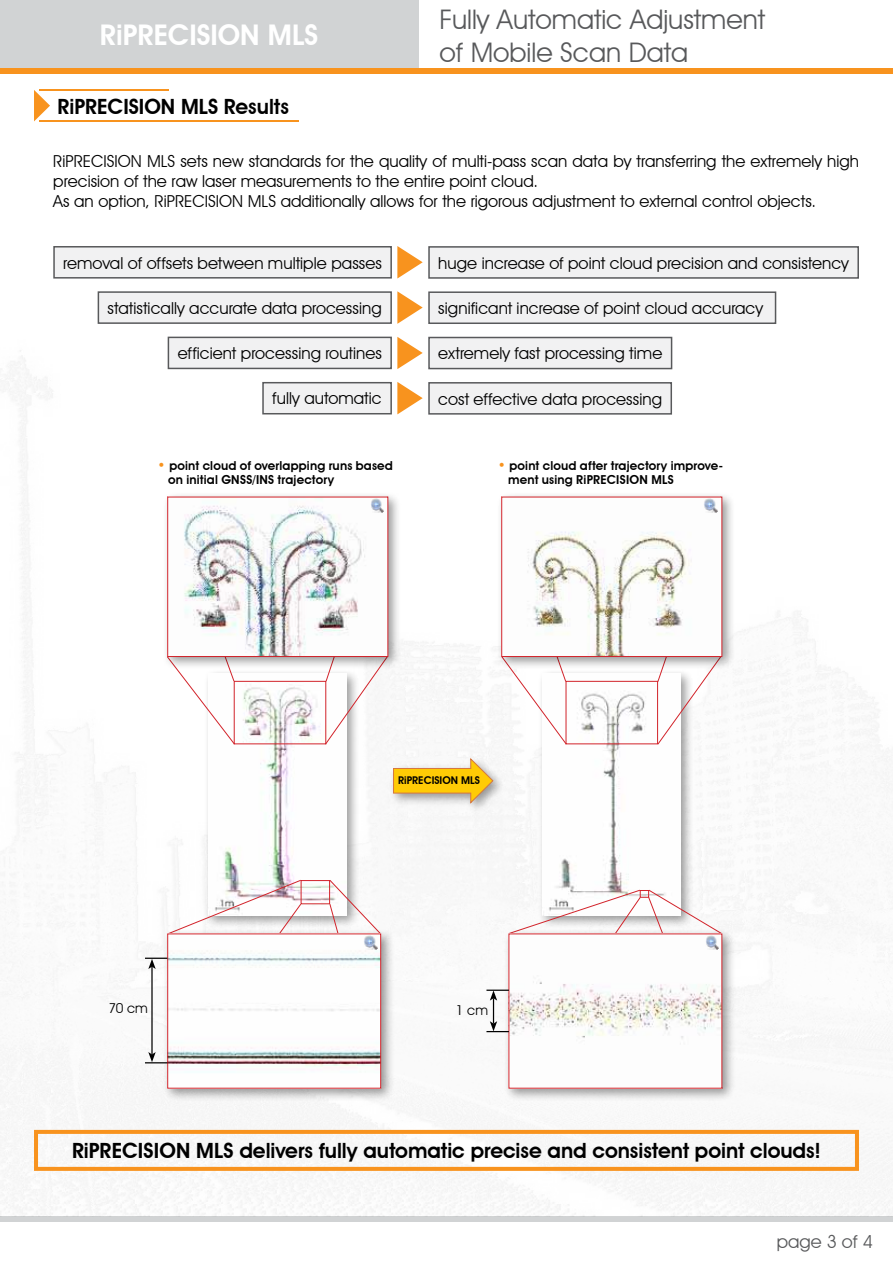
<style>
.page{position:relative;width:893px;height:1263px;background:#fff}
.page>*{position:absolute;margin:0;border:0;box-sizing:border-box;transform-origin:0 0}
.t1{font:600 28.5px "Avant Garde IT Cby BT";color:#fff}
.t2{font:27px/32.4px "Avant Garde IT Cby BT";color:#58595b}
.t3{font:600 21px "Avant Garde IT Cby BT";color:#000}
.t4{font:18px "Avant Garde IT Cby BT";color:#58595b}
.t5{font:16.5px/19.8px "Avant Garde IT Cby BT";color:#000}
.t6{font:13.65px "Avant Garde IT Cby BT";color:#000}
.t7{font:600 12.3px/13.6px "Avant Garde IT Cby BT";letter-spacing:.015em;color:#000}
.t8{font:600 10.65px "Avant Garde IT Cby BT";color:#000}
.s1{font-size:13.65px;color:#f8931e}
</style>
<div class="page">
<div style="left:0;top:0;width:418px;height:72px;background:#d1d3d4"></div>
<div style="left:0;top:68px;width:893px;height:6px;background:#f8931e"></div>
<div style="left:0;top:1216px;width:893px;height:6px;background:#d1d3d4"></div>
<hr style="left:39px;top:120px;width:260px;height:2px;background:#f8931e">
<hr style="left:39px;top:89px;width:130px;height:2px;background:#f8931e">
<svg style="left:397px;top:246px;width:26px;height:33px"></svg>
<svg style="left:397px;top:291px;width:26px;height:33px"></svg>
<svg style="left:397px;top:337px;width:26px;height:32px"></svg>
<svg style="left:397px;top:382px;width:26px;height:32px"></svg>
<svg style="left:34px;top:90px;width:16px;height:31px"></svg>
<div style="left:54px;top:247px;width:337px;height:31px;background:#f1f1f2"></div>
<div style="left:53px;top:246px;width:339px;height:33px;border:2px solid #58595b"></div>
<div style="left:263px;top:383px;width:128px;height:31px;background:#f1f1f2"></div>
<div style="left:262px;top:382px;width:130px;height:32px;border:2px solid #58595b"></div>
<div style="left:168px;top:337px;width:223px;height:31px;background:#f1f1f2"></div>
<div style="left:168px;top:337px;width:224px;height:32px;border:2px solid #58595b"></div>
<div style="left:98px;top:292px;width:293px;height:31px;background:#f1f1f2"></div>
<div style="left:98px;top:291px;width:294px;height:33px;border:2px solid #58595b"></div>
<div style="left:429px;top:247px;width:429px;height:31px;background:#f1f1f2"></div>
<div style="left:428px;top:246px;width:431px;height:33px;border:2px solid #58595b"></div>
<div style="left:429px;top:292px;width:346px;height:31px;background:#f1f1f2"></div>
<div style="left:428px;top:291px;width:348px;height:33px;border:2px solid #58595b"></div>
<div style="left:429px;top:383px;width:242px;height:31px;background:#f1f1f2"></div>
<div style="left:428px;top:382px;width:244px;height:33px;border:2px solid #58595b"></div>
<div style="left:429px;top:337px;width:243px;height:32px;background:#f1f1f2"></div>
<div style="left:428px;top:337px;width:244px;height:32px;border:2px solid #58595b"></div>
<div style="left:204px;top:669px;width:156px;height:259px;background:#000;opacity:.4"></div>
<img style="left:208px;top:673px;width:138px;height:242px">
<div style="left:538px;top:669px;width:156px;height:259px;background:#000;opacity:.4"></div>
<img style="left:543px;top:673px;width:138px;height:242px">
<div style="left:388px;top:755px;width:118px;height:61px;background:#f7f7f7"></div>
<svg style="left:393px;top:758px;width:101px;height:47px"></svg>
<div style="left:301px;top:880px;width:29px;height:24px;border:1px solid #d2232a"></div>
<div style="left:234px;top:681px;width:92px;height:63px;border:1px solid #d2232a"></div>
<div style="left:566px;top:681px;width:92px;height:63px;border:1px solid #d2232a"></div>
<div style="left:640px;top:890px;width:9px;height:7px;border:1px solid #d2232a"></div>
<div style="left:163px;top:929px;width:231px;height:173px;background:#000;opacity:.4"></div>
<img style="left:301px;top:935px;width:28px;height:151px">
<svg style="left:648px;top:890px;width:75px;height:39px"></svg>
<div style="left:504px;top:929px;width:231px;height:173px;background:#000;opacity:.4"></div>
<img style="left:640px;top:935px;width:80px;height:151px">
<svg style="left:329px;top:880px;width:52px;height:209px"></svg>
<img style="left:705px;top:936px;width:14px;height:13px">
<svg style="left:177px;top:670px;width:58px;height:75px"></svg>
<svg style="left:325px;top:670px;width:63px;height:75px"></svg>
<svg style="left:501px;top:670px;width:66px;height:75px"></svg>
<svg style="left:657px;top:670px;width:64px;height:75px"></svg>
<div style="left:163px;top:492px;width:238px;height:178px;background:#000;opacity:.4"></div>
<img style="left:169px;top:499px;width:217px;height:156px">
<div style="left:167px;top:497px;width:221px;height:160px;border:1px solid #d2232a"></div>
<div style="left:497px;top:492px;width:238px;height:178px;background:#000;opacity:.4"></div>
<img style="left:503px;top:499px;width:217px;height:156px">
<div style="left:501px;top:497px;width:221px;height:160px;border:1px solid #d2232a"></div>
<img style="left:370px;top:498px;width:14px;height:14px">
<img style="left:704px;top:498px;width:13px;height:14px">
<svg style="left:145px;top:880px;width:156px;height:208px"></svg>
<svg style="left:486px;top:890px;width:154px;height:199px"></svg>
<div style="left:34px;top:1130px;width:825px;height:41px;border:4px solid #f8931e"></div>
<h1 class="t1" style="left:100px;top:24px;width:220px">RiPRECISION MLS</h1>
<p class="t3" style="left:58px;top:98px;width:233px">RiPRECISION MLS Results</p>
<h2 class="t2" style="left:439px;top:6px;width:327px">Fully Automatic Adjustment of Mobile Scan Data</h2>
<p class="t5" style="left:53px;top:153px;width:807px">RiPRECISION MLS sets new standards for the quality of multi-pass scan data by transferring the extremely high precision of the raw laser measurements to the entire point cloud.<br>As an option, RiPRECISION MLS additionally allows for the rigorous adjustment to external control objects.</p>
<p class="t5" style="left:63px;top:254px;width:320px">removal of offsets between multiple passes</p>
<p class="t5" style="left:108px;top:300px;width:276px">statistically accurate data processing</p>
<p class="t5" style="left:438px;top:254px;width:412px">huge increase of point cloud precision and consistency</p>
<p class="t5" style="left:438px;top:300px;width:326px">significant increase of point cloud accuracy</p>
<p class="t5" style="left:178px;top:345px;width:206px">efficient processing routines</p>
<p class="t5" style="left:438px;top:345px;width:226px">extremely fast processing time</p>
<p class="t5" style="left:272px;top:390px;width:111px">fully automatic</p>
<p class="t5" style="left:438px;top:390px;width:225px">cost effective data processing</p>
<p class="t7" style="left:168px;top:460px;width:226px;text-indent:-11px"><span class="s1">•</span> point cloud of overlapping runs based on initial GNSS/INS trajectory</p>
<p class="t7" style="left:508px;top:460px;width:216px;text-indent:-11px"><span class="s1">•</span> point cloud after trajectory improve&shy;ment using RiPRECISION MLS</p>
<p class="t8" style="left:398px;top:774px;width:83px">RiPRECISION MLS</p>
<p class="t6" style="left:109px;top:1003px;width:41px">70 cm</p>
<p class="t6" style="left:456px;top:1005px;width:34px">1 cm</p>
<p class="t3" style="left:72px;top:1143px;width:750px">RiPRECISION MLS delivers fully automatic precise and consistent point clouds!</p>
<p class="t4" style="left:777px;top:1235px;width:98px">page 3 of 4</p>
</div>
